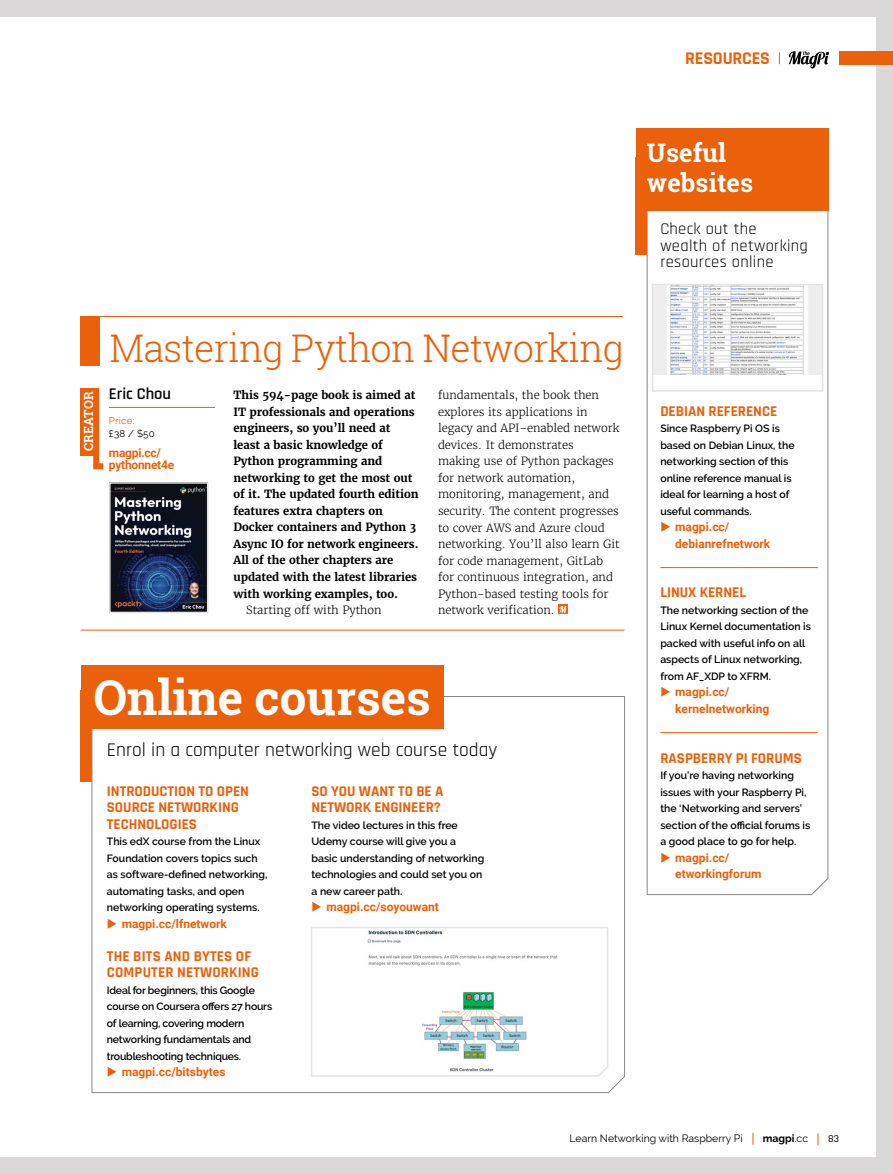
<style>
.page{position:relative;width:893px;height:1174px;background:#fff}
.page>*{position:absolute;margin:0;border:0;box-sizing:border-box;transform-origin:0 0}
.t1{font:700 48.15px "Roboto Slab";color:#fff}
.t2{font:300 38.1px "Roboto Slab";letter-spacing:-.02em;color:#eb600a}
.t3{font:700 25.5px/30px "Roboto Slab";letter-spacing:.005em;color:#fff}
.t4{font:19.5px "Rajdhani";color:#000}
.t5{font:700 18px "Rajdhani";letter-spacing:-.01em;color:#eb600a}
.t6{font:16.5px/16.5px "Rajdhani";letter-spacing:.02em;color:#000}
.t7{font:600 16.5px "Rajdhani";color:#000}
.t8{font:700 15px/16.5px "Rajdhani";color:#eb600a}
.t9{font:700 12.6px "Roboto Slab";letter-spacing:.01em;color:#fff}
.t10{font:700 12px/16.5px "Roboto";color:#eb600a}
.t11{font:700 12px/12px "Roboto";letter-spacing:-.02em;color:#eb600a}
.t12{font:300 11.25px/16.5px "Merriweather";letter-spacing:-.005em;color:#000}
.t13{font:700 11.25px/16.5px "Merriweather";letter-spacing:-.005em;color:#000}
.t14{font:600 10.5px/16.5px "Raleway";color:#000}
.t15{font:600 10.5px/16.5px "Raleway";letter-spacing:-.02em;color:#000}
.t16{font:10.5px "Raleway";color:#000}
.t17{font:700 10.5px "Raleway";color:#000}
.t18{font:500 10.5px "Rajdhani";color:#000}
.t19{font:9.75px "Raleway";color:#000}
.t20{font:9.75px "Raleway";letter-spacing:.02em;color:#eb600a}
.s1{font-weight:400}
</style>
<div class="page">
<div style="left:0;top:1157px;width:893px;height:17px;background:#dad8d8"></div>
<div style="left:0;top:0;width:893px;height:16px;background:#dad8d8"></div>
<div style="left:876px;top:0;width:17px;height:1174px;background:#dad8d8"></div>
<hr style="left:81px;top:629px;width:543px;height:1px;background:#eb600a">
<div style="left:558px;top:604px;width:9px;height:10px;background:#eb600a"></div>
<svg style="left:559px;top:606px;width:7px;height:7px"></svg>
<img style="left:112px;top:485px;width:93px;height:125px">
<div style="left:109px;top:482px;width:99px;height:131px;border:2px solid #e3e3e3"></div>
<svg style="left:646px;top:148px;width:183px;height:747px"></svg>
<hr style="left:660px;top:567px;width:158px;height:1px;background:#eb600a">
<hr style="left:660px;top:732px;width:158px;height:1px;background:#eb600a">
<img style="left:655px;top:287px;width:165px;height:87px">
<div style="left:652px;top:284px;width:171px;height:108px;border:2px solid #e3e3e3"></div>
<hr style="left:96px;top:316px;width:526px;height:1px;background:#eb600a">
<div style="left:80px;top:316px;width:19px;height:49px;background:#eb600a"></div>
<hr style="left:109px;top:407px;width:106px;height:1px;background:#eb600a">
<svg style="left:80px;top:388px;width:24px;height:82px"></svg>
<div style="left:80px;top:391px;width:17px;height:64px;background:#eb600a"></div>
<div style="left:636px;top:158px;width:11px;height:97px;background:#eb600a"></div>
<div style="left:636px;top:128px;width:192px;height:83px;background:#eb600a"></div>
<div style="left:81px;top:690px;width:11px;height:91px;background:#eb600a"></div>
<svg style="left:91px;top:695px;width:534px;height:398px"></svg>
<div style="left:81px;top:665px;width:362px;height:63px;background:#eb600a"></div>
<svg style="left:310px;top:926px;width:299px;height:151px"></svg>
<div style="left:839px;top:51px;width:54px;height:13px;background:#eb600a"></div>
<svg style="left:789px;top:51px;width:40px;height:17px"></svg>
<svg style="left:661px;top:522px;width:9px;height:10px"></svg>
<svg style="left:661px;top:687px;width:9px;height:10px"></svg>
<svg style="left:661px;top:852px;width:9px;height:10px"></svg>
<svg style="left:108px;top:918px;width:9px;height:10px"></svg>
<svg style="left:108px;top:1066px;width:9px;height:10px"></svg>
<svg style="left:313px;top:901px;width:8px;height:10px"></svg>
<h3 class="t5" style="left:685px;top:48px;width:86px">RESOURCES</h3>
<p class="t9" style="left:80px;top:451px;width:61px;rotate:-90deg">CREATOR</p>
<h2 class="t2" style="left:110px;top:322px;width:516px">Mastering Python Networking</h2>
<h3 class="t7" style="left:109px;top:383px;width:64px">Eric Chou</h3>
<p class="t20" style="left:109px;top:415px;width:27px">Price:</p>
<p class="t19" style="left:109px;top:428px;width:47px">£38 / $50</p>
<p class="t11" style="left:109px;top:446px;width:67px">magpi.cc/ pythonnet4e</p>
<p class="t13" style="left:233px;top:387px;width:187px">This 594-page book is aimed at<br>IT professionals and operations engineers, so you’ll need at least a basic knowledge of<br>Python programming and networking to get the most out of it. The updated fourth edition features extra chapters on<br>Docker containers and Python 3<br>Async IO for network engineers.<br>All of the other chapters are updated with the latest libraries with working examples, too.</p>
<p class="t12" style="left:246px;top:602px;width:137px">Starting off with Python</p>
<p class="t12" style="left:438px;top:387px;width:183px">fundamentals, the book then explores its applications in legacy and API-enabled network devices. It demonstrates<br>making use of Python packages for network automation, monitoring, management, and security. The content progresses to cover AWS and Azure cloud networking. You’ll also learn Git for code management, GitLab for continuous integration, and<br>Python-based testing tools for network verification.</p>
<h1 class="t1" style="left:93px;top:665px;width:339px">Online courses</h1>
<h3 class="t4" style="left:107px;top:738px;width:392px">Enrol in a computer networking web course today</h3>
<h3 class="t8" style="left:107px;top:783px;width:144px">INTRODUCTION TO OPEN<br>SOURCE NETWORKING<br>TECHNOLOGIES</h3>
<p class="t14" style="left:107px;top:833px;width:162px">This edX course from the Linux<br>Foundation covers topics such as software-defined networking, automating tasks, and open networking operating systems.</p>
<p class="t10" style="left:122px;top:914px;width:107px">magpi.cc/lfnetwork</p>
<h3 class="t8" style="left:107px;top:948px;width:154px">THE BITS AND BYTES OF<br>COMPUTER NETWORKING</h3>
<p class="t15" style="left:107px;top:981px;width:167px">Ideal for beginners, this Google course on Coursera offers 27 hours of learning, covering modern networking fundamentals and troubleshooting techniques.</p>
<p class="t10" style="left:122px;top:1063px;width:105px">magpi.cc/bitsbytes</p>
<h3 class="t8" style="left:311px;top:783px;width:133px">SO YOU WANT TO BE A<br>NETWORK ENGINEER?</h3>
<p class="t14" style="left:311px;top:816px;width:174px">The video lectures in this free<br>Udemy course will give you a basic understanding of networking technologies and could set you on a new career path.</p>
<p class="t10" style="left:326px;top:898px;width:114px">magpi.cc/soyouwant</p>
<h3 class="t3" style="left:647px;top:137px;width:108px">Useful websites</h3>
<h3 class="t6" style="left:660px;top:221px;width:149px">Check out the<br>wealth of networking resources online</h3>
<h3 class="t8" style="left:660px;top:403px;width:118px">DEBIAN REFERENCE</h3>
<p class="t14" style="left:660px;top:420px;width:136px">Since Raspberry Pi OS is based on Debian Linux, the networking section of this online reference manual is ideal for learning a host of useful commands.</p>
<p class="t10" style="left:675px;top:518px;width:97px">magpi.cc/ debianrefnetwork</p>
<h3 class="t8" style="left:660px;top:585px;width:87px">LINUX KERNEL</h3>
<p class="t14" style="left:660px;top:602px;width:152px">The networking section of the<br>Linux Kernel documentation is packed with useful info on all aspects of Linux networking, from AF_XDP to XFRM.</p>
<p class="t10" style="left:675px;top:683px;width:96px">magpi.cc/ kernelnetworking</p>
<h3 class="t8" style="left:660px;top:750px;width:143px">RASPBERRY PI FORUMS</h3>
<p class="t14" style="left:660px;top:767px;width:151px">If you’re having networking issues with your Raspberry Pi, the ‘Networking and servers’ section of the official forums is a good place to go for help.</p>
<p class="t10" style="left:675px;top:848px;width:88px">magpi.cc/ etworkingforum</p>
<p class="t16" style="left:569px;top:1132px;width:175px">Learn Networking with Raspberry Pi</p>
<p class="t17" style="left:763px;top:1132px;width:47px">magpi<span class="s1">.cc</span></p>
<p class="t18" style="left:828px;top:1132px;width:12px">83</p>
</div>
